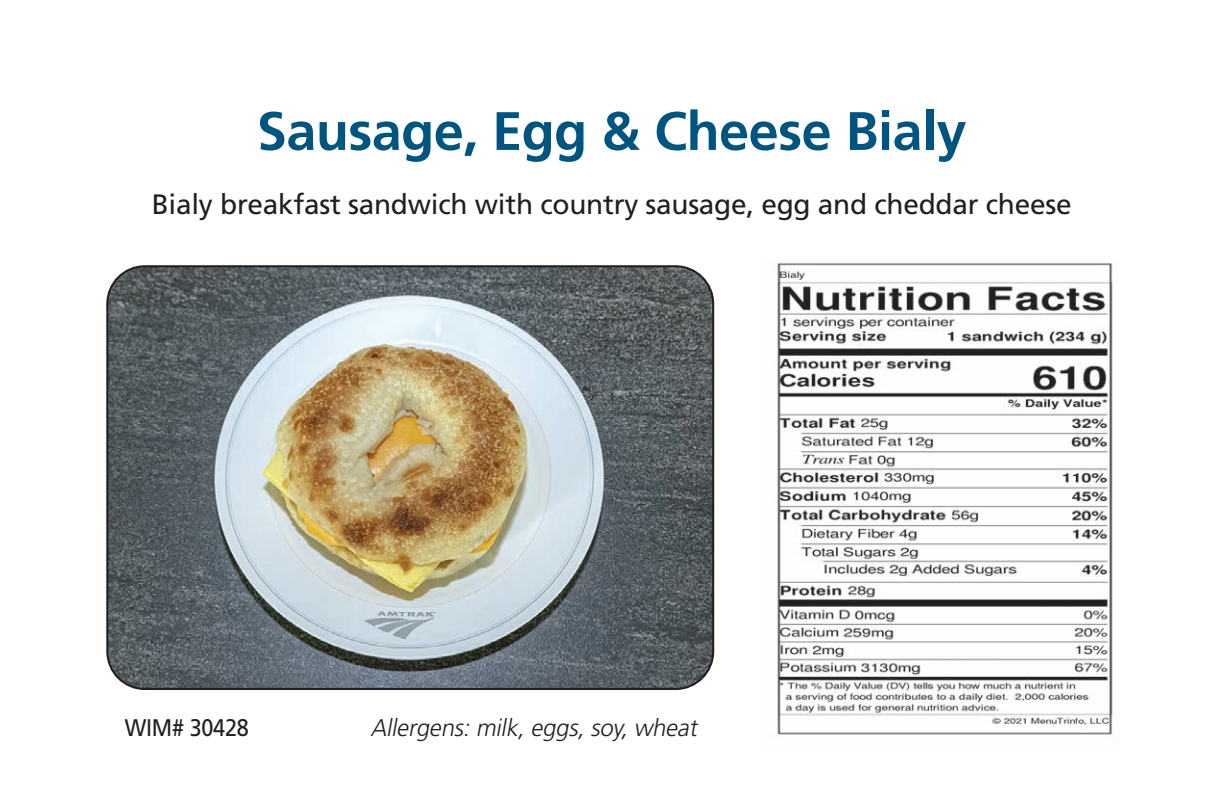
<style>
.page{position:relative;width:1225px;height:805px;background:#fff}
.page>*{position:absolute;margin:0;border:0;box-sizing:border-box;transform-origin:0 0}
.t1{font:700 54px "Frutiger";letter-spacing:-.01em;color:#005480}
.t2{font:28px "Frutiger";letter-spacing:-.01em;color:#231f20}
.t3{font:italic 300 24px "Frutiger";color:#231f20}
.t4{font:24px "Frutiger";letter-spacing:-.01em;color:#231f20;scale:.9 1}
</style>
<div class="page">
<img style="left:107px;top:266px;width:606px;height:422px;border-radius:37px">
<div style="left:106px;top:265px;width:608px;height:424px;border:2px solid #231f20;border-radius:37px"></div>
<img style="left:773px;top:262px;width:340px;height:473px">
<h1 class="t1" style="left:257px;top:109px;width:711px">Sausage, Egg &amp; Cheese Bialy</h1>
<p class="t2" style="left:152px;top:192px;width:921px">Bialy breakfast sandwich with country sausage, egg and cheddar cheese</p>
<p class="t4" style="left:125px;top:717px;width:139px">WIM# 30428</p>
<p class="t3" style="left:370px;top:717px;width:332px">Allergens: milk, eggs, soy, wheat</p>
</div>
